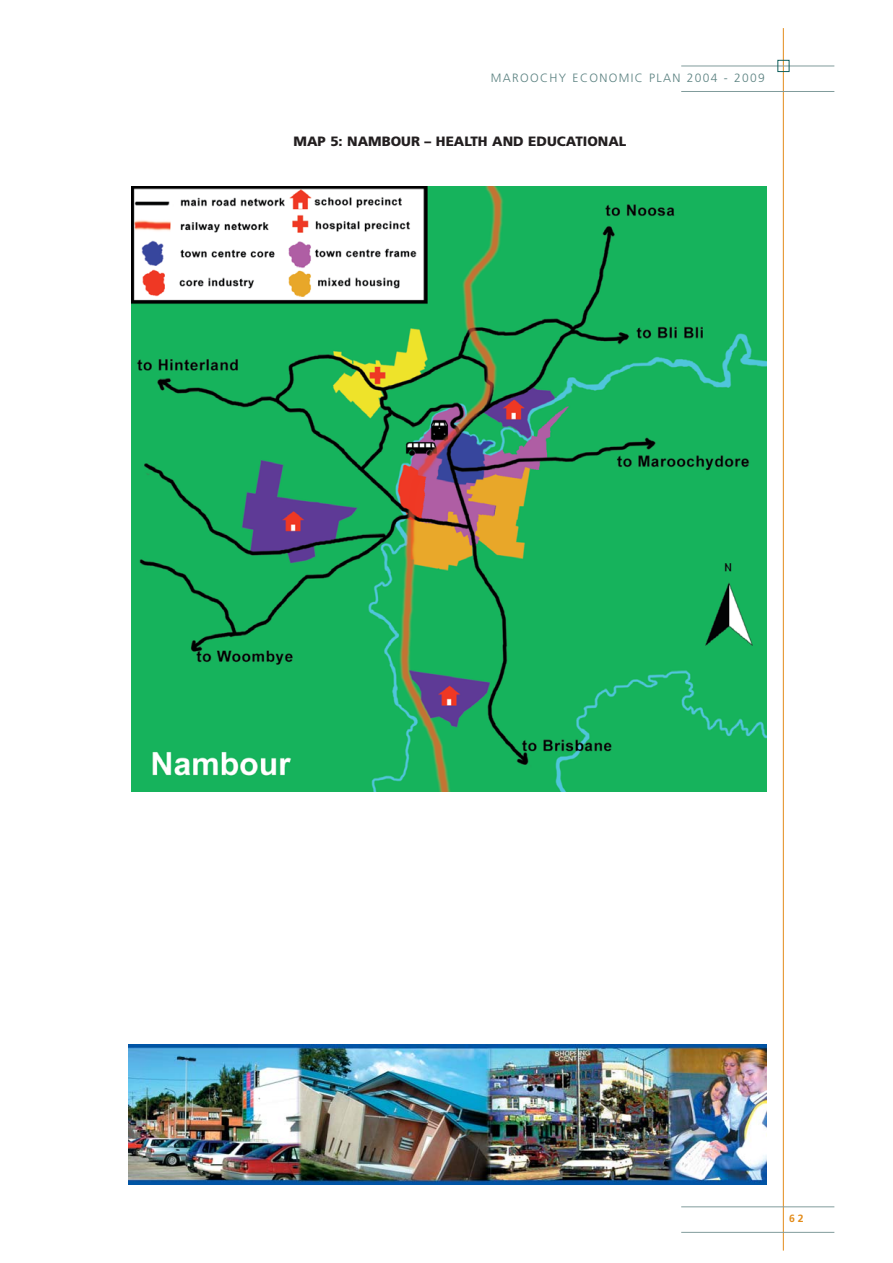
<style>
.page{position:relative;width:893px;height:1263px;background:#fff}
.page>*{position:absolute;margin:0;border:0;box-sizing:border-box;transform-origin:0 0}
.t1{font:900 13.5px "Frutiger";color:#231f20}
.t2{font:300 12px "Frutiger";letter-spacing:.11em;color:#5a8180}
.t3{font:700 10.5px "Frutiger";color:#e38c1a}
</style>
<div class="page">
<hr style="left:783px;top:28px;width:1px;height:1223px;background:#e38c1a">
<hr style="left:681px;top:66px;width:153px;height:1px;background:#819c9c">
<hr style="left:681px;top:91px;width:153px;height:1px;background:#819c9c">
<hr style="left:681px;top:1206px;width:153px;height:1px;background:#819c9c">
<hr style="left:681px;top:1232px;width:153px;height:1px;background:#819c9c">
<div style="left:777px;top:60px;width:12px;height:12px;border:1px solid #12605d"></div>
<img style="left:131px;top:186px;width:635px;height:606px">
<img style="left:128px;top:1045px;width:638px;height:139px">
<p class="t2" style="left:491px;top:73px;width:275px">MAROOCHY ECONOMIC PLAN 2004 - 2009</p>
<p class="t1" style="left:293px;top:136px;width:334px">MAP 5: NAMBOUR – HEALTH AND EDUCATIONAL</p>
<p class="t3" style="left:789px;top:1214px;width:16px">6 2</p>
</div>
